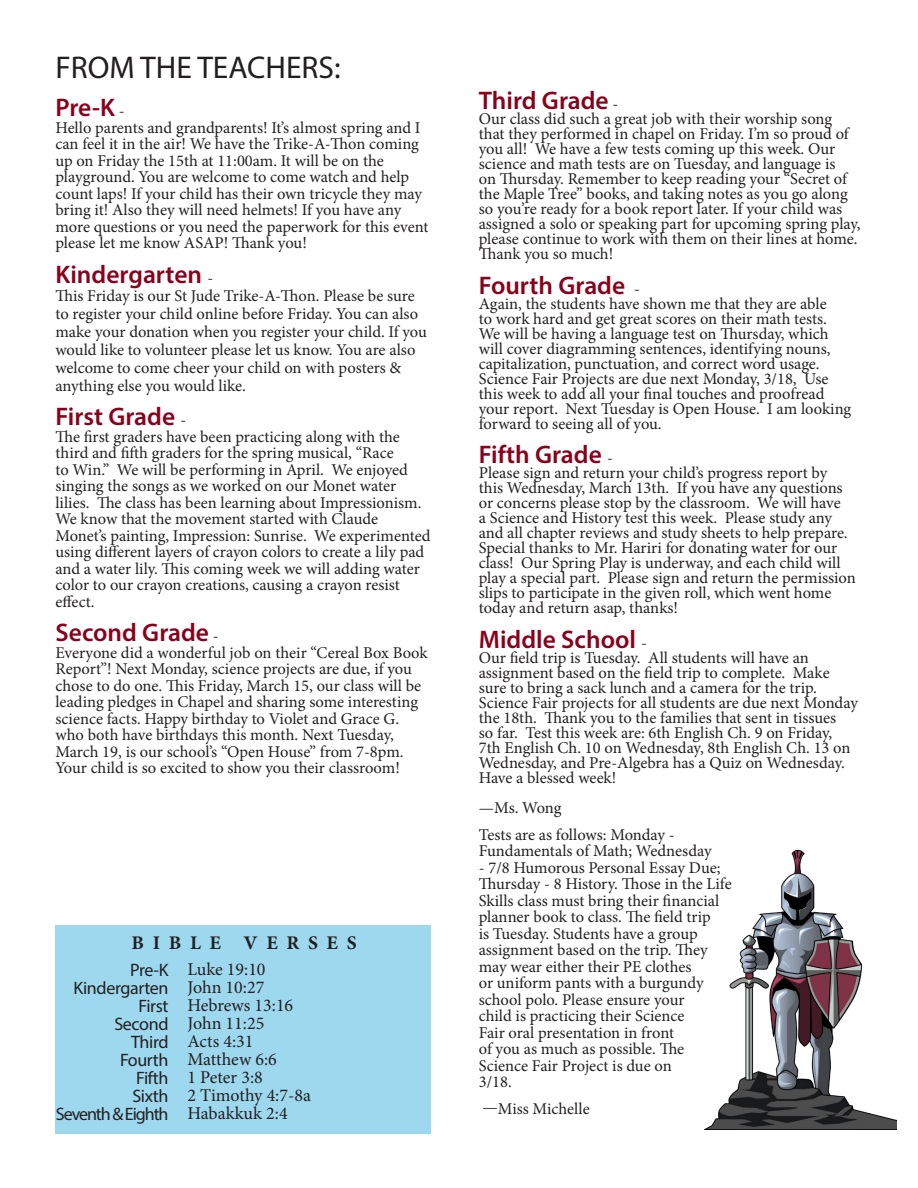
<style>
.page{position:relative;width:918px;height:1188px;background:#fff}
.page>*{position:absolute;margin:0;border:0;box-sizing:border-box;transform-origin:0 0}
.t1{font:31.5px "Myriad Pro";color:#231f20}
.t2{font:700 27px "Adobe Arabic";letter-spacing:.32em;color:#231f20}
.Page_Two_Class_Header{font:600 25.5px "Myriad Pro";color:#8a011b}
.t3{font:18px "Minion Pro";color:#231f20}
.t4{font:18px "Myriad Pro";letter-spacing:-.02em;color:#231f20}
.t5{font:18px "Myriad Pro";letter-spacing:-.06em;color:#231f20}
.Page_Two_Class_Header-2{font:16.5px/16.5px "Minion Pro";letter-spacing:-.005em;color:#231f20}
.s1{font-family:"Minion Pro";font-weight:400;font-size:16.5px;color:#231f20}
</style>
<div class="page">
<div style="left:55px;top:925px;width:375px;height:208px;background:#9dd8ef"></div>
<img style="left:705px;top:849px;width:191px;height:280px">
<p class="t1" style="left:55px;top:48px;width:287px">FROM THE TEACHERS:</p>
<p class="Page_Two_Class_Header" style="left:55px;top:92px;width:71px">Pre-K <span class="s1">-</span></p>
<p class="Page_Two_Class_Header-2" style="left:55px;top:119px;width:375px">Hello parents and grandparents! It’s almost spring and I can feel it in the air! We have the Trike-A-Thon coming up on Friday the 15th at 11:00am. It will be on the playground. You are welcome to come watch and help count laps! If your child has their own tricycle they may bring it! Also they will need helmets! If you have any more questions or you need the paperwork for this event please let me know ASAP! Thank you!</p>
<p class="Page_Two_Class_Header" style="left:55px;top:258px;width:159px">Kindergarten <span class="s1">-</span></p>
<p class="Page_Two_Class_Header-2" style="left:55px;top:287px;width:373px;line-height:18px">This Friday is our St Jude Trike-A-Thon. Please be sure to register your child online before Friday. You can also make your donation when you register your child. If you would like to volunteer please let us know. You are also welcome to come cheer your child on with posters &amp; anything else you would like.</p>
<p class="Page_Two_Class_Header" style="left:55px;top:401px;width:132px">First Grade <span class="s1">-</span></p>
<p class="Page_Two_Class_Header-2" style="left:55px;top:428px;width:377px">The first graders have been practicing along with the third and fifth graders for the spring musical, “Race<br>to Win.” We will be performing in April. We enjoyed singing the songs as we worked on our Monet water lilies. The class has been learning about Impressionism.<br>We know that the movement started with Claude Monet’s painting, Impression: Sunrise. We experimented using different layers of crayon colors to create a lily pad and a water lily. This coming week we will adding water color to our crayon creations, causing a crayon resist effect.</p>
<p class="Page_Two_Class_Header" style="left:55px;top:617px;width:165px">Second Grade <span class="s1">-</span></p>
<p class="Page_Two_Class_Header-2" style="left:55px;top:644px;width:374px">Everyone did a wonderful job on their “Cereal Box Book Report”! Next Monday, science projects are due, if you chose to do one. This Friday, March 15, our class will be leading pledges in Chapel and sharing some interesting science facts. Happy birthday to Violet and Grace G. who both have birthdays this month. Next Tuesday, March 19, is our school’s “Open House” from 7-8pm.<br>Your child is so excited to show you their classroom!</p>
<p class="t2" style="left:132px;top:924px;width:227px">BIBLE VERSES</p>
<p class="t4" style="left:130px;top:958px;width:40px">Pre-K</p>
<p class="t4" style="left:74px;top:976px;width:97px">Kindergarten</p>
<p class="t4" style="left:138px;top:994px;width:32px">First</p>
<p class="t4" style="left:114px;top:1012px;width:56px">Second</p>
<p class="t4" style="left:131px;top:1030px;width:39px">Third</p>
<p class="t4" style="left:120px;top:1048px;width:50px">Fourth</p>
<p class="t4" style="left:136px;top:1066px;width:34px">Fifth</p>
<p class="t4" style="left:132px;top:1084px;width:38px">Sixth</p>
<p class="t5" style="left:56px;top:1102px;width:114px">Seventh &amp; Eighth</p>
<p class="t3" style="left:188px;top:957px;width:80px">Luke 19:10</p>
<p class="t3" style="left:188px;top:975px;width:78px">John 10:27</p>
<p class="t3" style="left:188px;top:993px;width:107px">Hebrews 13:16</p>
<p class="t3" style="left:188px;top:1011px;width:78px">John 11:25</p>
<p class="t3" style="left:188px;top:1029px;width:67px">Acts 4:31</p>
<p class="t3" style="left:188px;top:1047px;width:91px">Matthew 6:6</p>
<p class="t3" style="left:188px;top:1065px;width:77px">1 Peter 3:8</p>
<p class="t3" style="left:188px;top:1083px;width:125px">2 Timothy 4:7-8a</p>
<p class="t3" style="left:188px;top:1101px;width:102px">Habakkuk 2:4</p>
<p class="Page_Two_Class_Header" style="left:479px;top:84px;width:141px">Third Grade <span class="s1">-</span></p>
<p class="Page_Two_Class_Header-2" style="left:479px;top:111px;width:383px;line-height:15px">Our class did such a great job with their worship song that they performed in chapel on Friday. I’m so proud of you all! We have a few tests coming up this week. Our science and math tests are on Tuesday, and language is<br>on Thursday. Remember to keep reading your “Secret of the Maple Tree” books, and taking notes as you go along so you’re ready for a book report later. If your child was assigned a solo or speaking part for upcoming spring play, please continue to work with them on their lines at home.<br>Thank you so much!</p>
<p class="Page_Two_Class_Header" style="left:479px;top:269px;width:163px">Fourth Grade <span class="s1">-</span></p>
<p class="Page_Two_Class_Header-2" style="left:479px;top:296px;width:374px;line-height:15px">Again, the students have shown me that they are able<br>to work hard and get great scores on their math tests.<br>We will be having a language test on Thursday, which will cover diagramming sentences, identifying nouns, capitalization, punctuation, and correct word usage.<br>Science Fair Projects are due next Monday, 3/18, Use this week to add all your final touches and proofread your report. Next Tuesday is Open House. I am looking forward to seeing all of you.</p>
<p class="Page_Two_Class_Header" style="left:479px;top:438px;width:136px">Fifth Grade <span class="s1">-</span></p>
<p class="Page_Two_Class_Header-2" style="left:479px;top:465px;width:378px;line-height:15px">Please sign and return your child’s progress report by this Wednesday, March 13th. If you have any questions or concerns please stop by the classroom. We will have<br>a Science and History test this week. Please study any and all chapter reviews and study sheets to help prepare.<br>Special thanks to Mr. Hariri for donating water for our class! Our Spring Play is underway, and each child will play a special part. Please sign and return the permission slips to participate in the given roll, which went home today and return asap, thanks!</p>
<p class="Page_Two_Class_Header" style="left:479px;top:623px;width:170px">Middle School <span class="s1">-</span></p>
<p class="Page_Two_Class_Header-2" style="left:479px;top:650px;width:381px;line-height:15px">Our field trip is Tuesday. All students will have an assignment based on the field trip to complete. Make sure to bring a sack lunch and a camera for the trip.<br>Science Fair projects for all students are due next Monday the 18th. Thank you to the families that sent in tissues<br>so far. Test this week are: 6th English Ch. 9 on Friday, 7th English Ch. 10 on Wednesday, 8th English Ch. 13 on Wednesday, and Pre-Algebra has a Quiz on Wednesday.<br>Have a blessed week!</p>
<p class="Page_Two_Class_Header-2" style="left:479px;top:794px;width:197px;line-height:27px">—Ms. Wong<br>Tests are as follows: Monday -</p>
<p class="Page_Two_Class_Header-2" style="left:479px;top:843px;width:234px">Fundamentals of Math; Wednesday</p>
<p class="Page_Two_Class_Header-2" style="left:479px;top:859px;width:254px">- 7/8 Humorous Personal Essay Due;<br>Thursday - 8 History. Those in the Life<br>Skills class must bring their financial planner book to class. The field trip<br>is Tuesday. Students have a group assignment based on the trip. They may wear either their PE clothes<br>or uniform pants with a burgundy school polo. Please ensure your<br>child is practicing their Science<br>Fair oral presentation in front<br>of you as much as possible. The<br>Science Fair Project is due on<br>3/18.</p>
<p class="Page_Two_Class_Header-2" style="left:483px;top:1101px;width:109px">—Miss Michelle</p>
</div>
